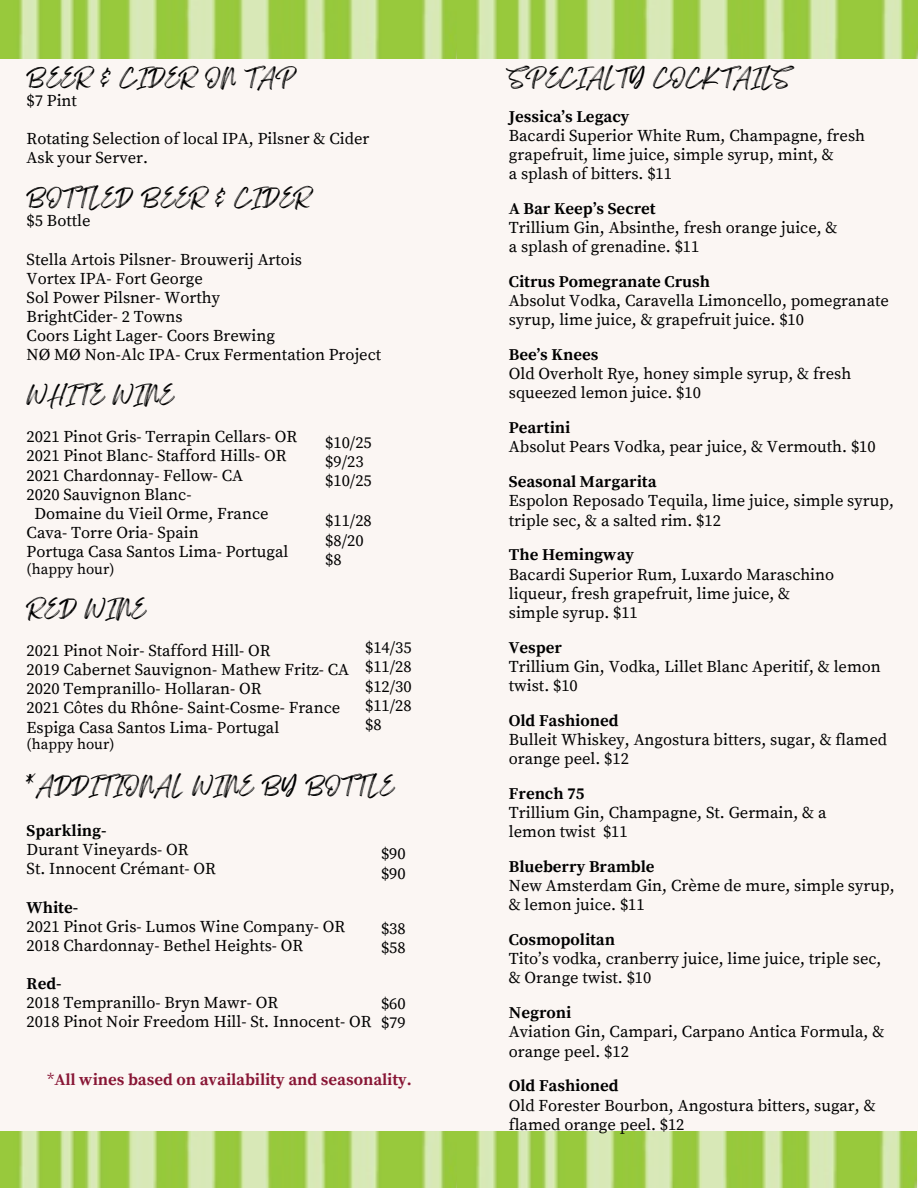
<style>
.page{position:relative;width:918px;height:1188px;background:#fbf6f3}
.page>*{position:absolute;margin:0;border:0;box-sizing:border-box;transform-origin:0 0}
.t1{font:21px "Feeling Passionate";color:#000}
.t2{font:16.5px/19.2px "Source Serif Pro";color:#000}
.t3{font:700 16.5px "Source Serif Pro";color:#000}
.t4{font:700 16.5px "Source Serif Pro";color:#881635}
.t5{font:15px "Source Serif Pro";color:#000}
.s1{font-weight:400}
</style>
<div class="page">
<img style="left:0;top:1132px;width:457px;height:56px">
<img style="left:457px;top:1132px;width:459px;height:56px">
<img style="left:0;top:0;width:459px;height:59px">
<img style="left:457px;top:0;width:461px;height:58px">
<p class="t1" style="left:27px;top:61px;width:270px">BEER &amp; CIDER ON TAP</p>
<p class="t2" style="left:27px;top:91px;width:52px">$7 Pint</p>
<p class="t2" style="left:27px;top:130px;width:344px">Rotating Selection of local IPA, Pilsner &amp; Cider<br>Ask your Server.</p>
<p class="t1" style="left:27px;top:181px;width:286px">BOTTLED BEER &amp; CIDER</p>
<p class="t2" style="left:27px;top:212px;width:65px">$5 Bottle</p>
<p class="t2" style="left:27px;top:250px;width:356px">Stella Artois Pilsner- Brouwerij Artois<br>Vortex IPA- Fort George<br>Sol Power Pilsner- Worthy<br>BrightCider- 2 Towns<br>Coors Light Lager- Coors Brewing<br>NØ MØ Non-Alc IPA- Crux Fermentation Project</p>
<p class="t1" style="left:27px;top:378px;width:148px">WHITE WINE</p>
<p class="t2" style="left:27px;top:428px;width:272px">2021 Pinot Gris- Terrapin Cellars- OR</p>
<p class="t2" style="left:27px;top:447px;width:261px">2021 Pinot Blanc- Stafford Hills- OR</p>
<p class="t2" style="left:27px;top:466px;width:218px">2021 Chardonnay- Fellow- CA</p>
<p class="t2" style="left:27px;top:485px;width:166px">2020 Sauvignon Blanc-</p>
<p class="t2" style="left:34px;top:504px;width:236px">Domaine du Vieil Orme, France</p>
<p class="t2" style="left:27px;top:523px;width:174px">Cava- Torre Oria- Spain</p>
<p class="t2" style="left:27px;top:543px;width:263px">Portuga Casa Santos Lima- Portugal</p>
<p class="t5" style="left:27px;top:560px;width:89px">(happy hour)</p>
<p class="t1" style="left:27px;top:592px;width:121px">RED WINE</p>
<p class="t2" style="left:27px;top:642px;width:324px">2021 Pinot Noir- Stafford Hill- OR<br>2019 Cabernet Sauvignon- Mathew Fritz- CA 2020 Tempranillo- Hollaran- OR<br>2021 Côtes du Rhône- Saint-Cosme- France Espiga Casa Santos Lima- Portugal</p>
<p class="t5" style="left:27px;top:736px;width:89px">(happy hour)</p>
<p class="t1" style="left:27px;top:768px;width:369px">*ADDITIONAL WINE BY BOTTLE</p>
<p class="t3" style="left:27px;top:821px;width:81px">Sparkling-</p>
<p class="t2" style="left:27px;top:841px;width:191px">Durant Vineyards- OR<br>St. Innocent Crémant- OR</p>
<p class="t3" style="left:27px;top:897px;width:53px">White-</p>
<p class="t2" style="left:27px;top:917px;width:320px">2021 Pinot Gris- Lumos Wine Company- OR<br>2018 Chardonnay- Bethel Heights- OR</p>
<p class="t3" style="left:27px;top:974px;width:36px">Red-</p>
<p class="t2" style="left:27px;top:994px;width:346px">2018 Tempranillo- Bryn Mawr- OR<br>2018 Pinot Noir Freedom Hill- St. Innocent- OR</p>
<p class="t2" style="left:325px;top:434px;width:48px">$10/25 $9/23 $10/25</p>
<p class="t2" style="left:325px;top:512px;width:48px">$11/28 $8/20 $8</p>
<p class="t2" style="left:365px;top:639px;width:48px;text-align:justify">$14/35 $11/28 $12/30 $11/28 $8</p>
<p class="t2" style="left:381px;top:845px;width:26px">$90 $90</p>
<p class="t2" style="left:381px;top:920px;width:26px">$38 $58</p>
<p class="t2" style="left:381px;top:994px;width:26px">$60 $79</p>
<p class="t4" style="left:47px;top:1070px;width:366px"><span class="s1">*</span>All wines based on availability and seasonality.</p>
<p class="t1" style="left:509px;top:61px;width:283px">SPECIALTY COCKTAILS</p>
<p class="t3" style="left:509px;top:107px;width:122px">Jessica’s Legacy</p>
<p class="t2" style="left:509px;top:126px;width:358px">Bacardi Superior White Rum, Champagne, fresh grapefruit, lime juice, simple syrup, mint, &amp;<br>a splash of bitters. $11</p>
<p class="t3" style="left:509px;top:199px;width:148px">A Bar Keep’s Secret</p>
<p class="t2" style="left:509px;top:219px;width:330px">Trillium Gin, Absinthe, fresh orange juice, &amp; a splash of grenadine. $11</p>
<p class="t3" style="left:509px;top:272px;width:203px">Citrus Pomegranate Crush</p>
<p class="t2" style="left:509px;top:292px;width:381px">Absolut Vodka, Caravella Limoncello, pomegranate syrup, lime juice, &amp; grapefruit juice. $10</p>
<p class="t3" style="left:509px;top:345px;width:91px">Bee’s Knees</p>
<p class="t2" style="left:509px;top:365px;width:344px">Old Overholt Rye, honey simple syrup, &amp; fresh squeezed lemon juice. $10</p>
<p class="t3" style="left:509px;top:418px;width:63px">Peartini</p>
<p class="t2" style="left:509px;top:438px;width:368px">Absolut Pears Vodka, pear juice, &amp; Vermouth. $10</p>
<p class="t3" style="left:509px;top:472px;width:149px">Seasonal Margarita</p>
<p class="t2" style="left:509px;top:492px;width:387px">Espolon Reposado Tequila, lime juice, simple syrup, triple sec, &amp; a salted rim. $12</p>
<p class="t3" style="left:509px;top:545px;width:127px">The Hemingway</p>
<p class="t2" style="left:509px;top:565px;width:327px">Bacardi Superior Rum, Luxardo Maraschino liqueur, fresh grapefruit, lime juice, &amp; simple syrup. $11</p>
<p class="t3" style="left:509px;top:638px;width:55px">Vesper</p>
<p class="t2" style="left:509px;top:657px;width:374px">Trillium Gin, Vodka, Lillet Blanc Aperitif, &amp; lemon twist. $10</p>
<p class="t3" style="left:509px;top:711px;width:111px">Old Fashioned</p>
<p class="t2" style="left:509px;top:730px;width:380px">Bulleit Whiskey, Angostura bitters, sugar, &amp; flamed orange peel. $12</p>
<p class="t3" style="left:509px;top:784px;width:77px">French 75</p>
<p class="t2" style="left:509px;top:804px;width:319px">Trillium Gin, Champagne, St. Germain, &amp; a lemon twist $11</p>
<p class="t3" style="left:509px;top:857px;width:147px">Blueberry Bramble</p>
<p class="t2" style="left:509px;top:877px;width:387px">New Amsterdam Gin, Crème de mure, simple syrup, &amp; lemon juice. $11</p>
<p class="t3" style="left:509px;top:930px;width:108px">Cosmopolitan</p>
<p class="t2" style="left:509px;top:950px;width:374px">Tito’s vodka, cranberry juice, lime juice, triple sec, &amp; Orange twist. $10</p>
<p class="t3" style="left:509px;top:1003px;width:64px">Negroni</p>
<p class="t2" style="left:509px;top:1023px;width:377px">Aviation Gin, Campari, Carpano Antica Formula, &amp; orange peel. $12</p>
<p class="t3" style="left:509px;top:1076px;width:111px">Old Fashioned</p>
<p class="t2" style="left:509px;top:1096px;width:368px">Old Forester Bourbon, Angostura bitters, sugar, &amp; flamed orange peel. $12</p>
</div>
